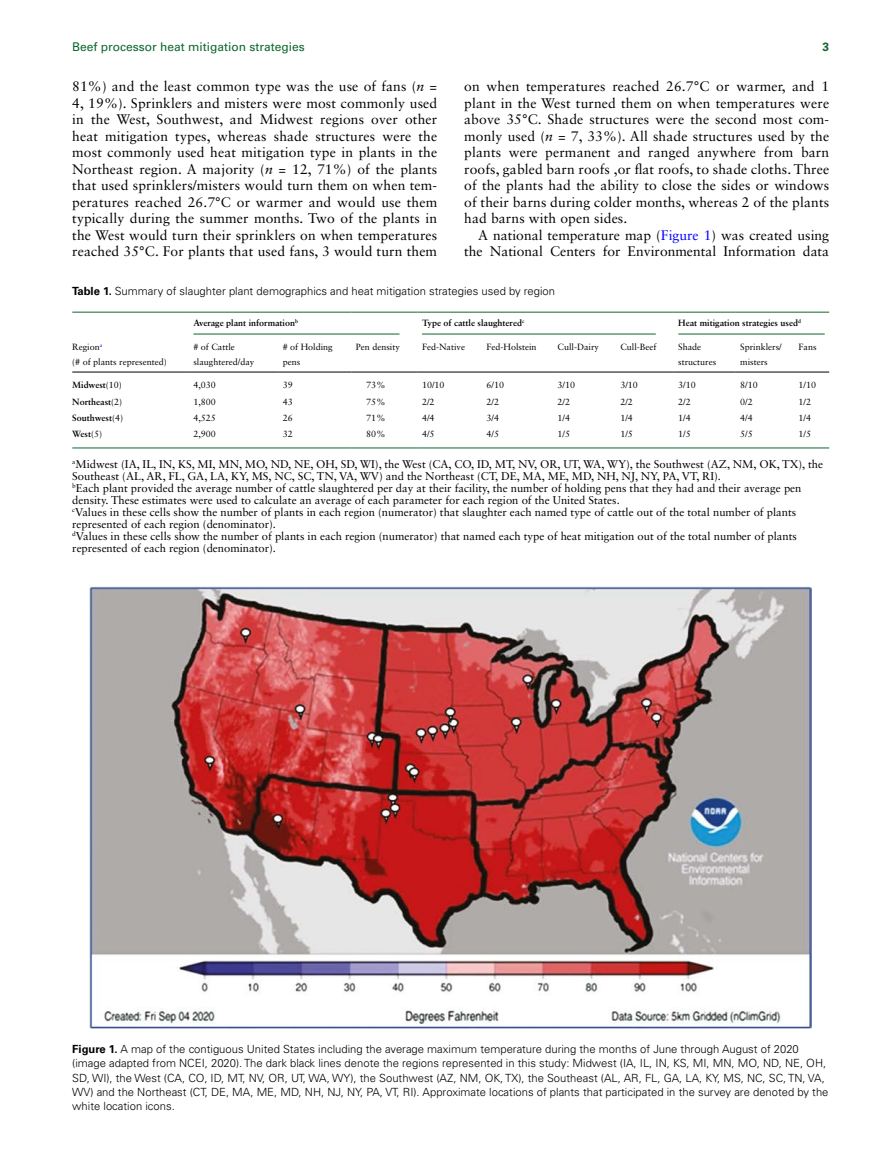
<style>
.page{position:relative;width:893px;height:1174px;background:#fff}
.page>*{position:absolute;margin:0;border:0;box-sizing:border-box;transform-origin:0 0}
.t1{font:13.8px/16.5px "Sabon LT Std";letter-spacing:.01em;color:#000;text-align:justify}
.t2{font:12px "Univers LT Std";color:#0d672e}
.t3{font:700 12px "Univers LT Std";color:#0d672e}
.t4{font:11.25px/12px "Sabon LT Std";color:#000}
.t5{font:300 11.25px/14.2px "Univers LT Std";color:#000}
.t6{font:9px/14.2px "Sabon LT Std";color:#000}
.t7{font:700 9px "Sabon LT Std";color:#000}
.s1{font-style:italic}
.s2{color:#00f}
.s3{font-weight:700}
.s4{font-weight:400}
</style>
<div class="page">
<hr style="left:72px;top:312px;width:117px;height:1px;background:#0d672e">
<hr style="left:189px;top:312px;width:89px;height:1px;background:#0d672e">
<hr style="left:278px;top:312px;width:73px;height:1px;background:#0d672e">
<hr style="left:351px;top:312px;width:66px;height:1px;background:#0d672e">
<hr style="left:417px;top:312px;width:65px;height:1px;background:#0d672e">
<hr style="left:482px;top:312px;width:71px;height:1px;background:#0d672e">
<hr style="left:553px;top:312px;width:63px;height:1px;background:#0d672e">
<hr style="left:616px;top:312px;width:58px;height:1px;background:#0d672e">
<hr style="left:674px;top:312px;width:62px;height:1px;background:#0d672e">
<hr style="left:736px;top:312px;width:58px;height:1px;background:#0d672e">
<hr style="left:794px;top:312px;width:35px;height:1px;background:#0d672e">
<hr style="left:72px;top:447px;width:117px;height:1px;background:#0d672e">
<hr style="left:189px;top:447px;width:89px;height:1px;background:#0d672e">
<hr style="left:278px;top:447px;width:73px;height:1px;background:#0d672e">
<hr style="left:351px;top:447px;width:66px;height:1px;background:#0d672e">
<hr style="left:417px;top:447px;width:65px;height:1px;background:#0d672e">
<hr style="left:482px;top:447px;width:71px;height:1px;background:#0d672e">
<hr style="left:553px;top:447px;width:63px;height:1px;background:#0d672e">
<hr style="left:616px;top:447px;width:58px;height:1px;background:#0d672e">
<hr style="left:674px;top:447px;width:62px;height:1px;background:#0d672e">
<hr style="left:736px;top:447px;width:58px;height:1px;background:#0d672e">
<hr style="left:794px;top:447px;width:35px;height:1px;background:#0d672e">
<hr style="left:72px;top:372px;width:117px;height:1px;background:#000">
<hr style="left:189px;top:372px;width:89px;height:1px;background:#000">
<hr style="left:278px;top:372px;width:73px;height:1px;background:#000">
<hr style="left:351px;top:372px;width:66px;height:1px;background:#000">
<hr style="left:417px;top:372px;width:65px;height:1px;background:#000">
<hr style="left:482px;top:372px;width:71px;height:1px;background:#000">
<hr style="left:553px;top:372px;width:63px;height:1px;background:#000">
<hr style="left:616px;top:372px;width:58px;height:1px;background:#000">
<hr style="left:674px;top:372px;width:62px;height:1px;background:#000">
<hr style="left:736px;top:372px;width:58px;height:1px;background:#000">
<hr style="left:794px;top:372px;width:35px;height:1px;background:#000">
<hr style="left:193px;top:334px;width:206px;height:1px;background:#0d672e">
<hr style="left:422px;top:334px;width:234px;height:1px;background:#0d672e">
<hr style="left:678px;top:334px;width:147px;height:1px;background:#0d672e">
<img style="left:90px;top:586px;width:722px;height:442px">
<p class="t2" style="left:72px;top:40px;width:234px">Beef processor heat mitigation strategies</p>
<p class="t3" style="left:822px;top:40px;width:8px">3</p>
<p class="t1" style="left:72px;top:78px;width:366px">81%) and the least common type was the use of fans (<span class="s1">n</span> = 4, 19%). Sprinklers and misters were most commonly used in the West, Southwest, and Midwest regions over other heat mitigation types, whereas shade structures were the most commonly used heat mitigation type in plants in the Northeast region. A majority (<span class="s1">n</span> = 12, 71%) of the plants that used sprinklers/misters would turn them on when tem&shy;peratures reached 26.7°C or warmer and would use them typically during the summer months. Two of the plants in the West would turn their sprinklers on when temperatures reached 35°C. For plants that used fans, 3 would turn them</p>
<p class="t1" style="left:464px;top:78px;width:366px">on when temperatures reached 26.7°C or warmer, and 1 plant in the West turned them on when temperatures were above 35°C. Shade structures were the second most com&shy;monly used (<span class="s1">n</span> = 7, 33%). All shade structures used by the plants were permanent and ranged anywhere from barn roofs, gabled barn roofs ,or flat roofs, to shade cloths. Three of the plants had the ability to close the sides or windows of their barns during colder months, whereas 2 of the plants had barns with open sides.</p>
<p class="t1" style="left:464px;top:227px;width:366px;text-align:right">A national temperature map (<span class="s2">Figure 1</span>) was created using the National Centers for Environmental Information data</p>
<p class="t5" style="left:72px;top:284px;width:484px"><span class="s3">Table 1.</span> Summary of slaughter plant demographics and heat mitigation strategies used by region</p>
<p class="t7" style="left:193px;top:317px;width:106px">Average plant information<sup>b</sup></p>
<p class="t7" style="left:422px;top:317px;width:104px">Type of cattle slaughtered<sup>c</sup></p>
<p class="t7" style="left:678px;top:317px;width:124px">Heat mitigation strategies used<sup>d</sup></p>
<p class="t6" style="left:72px;top:340px;width:96px">Region<sup>a<br></sup>(# of plants represented)</p>
<p class="t6" style="left:193px;top:340px;width:63px"># of Cattle slaughtered/day</p>
<p class="t6" style="left:283px;top:340px;width:52px"># of Holding pens</p>
<p class="t6" style="left:356px;top:340px;width:46px">Pen density</p>
<p class="t6" style="left:422px;top:340px;width:45px">Fed-Native</p>
<p class="t6" style="left:486px;top:340px;width:52px">Fed-Holstein</p>
<p class="t6" style="left:558px;top:340px;width:43px">Cull-Dairy</p>
<p class="t6" style="left:620px;top:340px;width:37px">Cull-Beef</p>
<p class="t6" style="left:678px;top:340px;width:39px">Shade structures</p>
<p class="t6" style="left:740px;top:340px;width:43px">Sprinklers/ misters</p>
<p class="t6" style="left:798px;top:340px;width:20px">Fans</p>
<p class="t7" style="left:72px;top:379px;width:51px">Midwest<span class="s4">(10)</span></p>
<p class="t6" style="left:193px;top:378px;width:24px">4,030</p>
<p class="t6" style="left:283px;top:378px;width:12px">39</p>
<p class="t6" style="left:366px;top:378px;width:21px">73%</p>
<p class="t6" style="left:422px;top:378px;width:24px">10/10</p>
<p class="t6" style="left:486px;top:378px;width:19px">6/10</p>
<p class="t6" style="left:558px;top:378px;width:19px">3/10</p>
<p class="t6" style="left:620px;top:378px;width:19px">3/10</p>
<p class="t6" style="left:678px;top:378px;width:19px">3/10</p>
<p class="t6" style="left:740px;top:378px;width:19px">8/10</p>
<p class="t6" style="left:798px;top:378px;width:19px">1/10</p>
<p class="t7" style="left:72px;top:396px;width:51px">Northeast<span class="s4">(2)</span></p>
<p class="t6" style="left:193px;top:394px;width:24px">1,800</p>
<p class="t6" style="left:283px;top:394px;width:12px">43</p>
<p class="t6" style="left:366px;top:394px;width:21px">75%</p>
<p class="t6" style="left:422px;top:394px;width:14px">2/2</p>
<p class="t6" style="left:486px;top:394px;width:14px">2/2</p>
<p class="t6" style="left:558px;top:394px;width:14px">2/2</p>
<p class="t6" style="left:620px;top:394px;width:14px">2/2</p>
<p class="t6" style="left:678px;top:394px;width:14px">2/2</p>
<p class="t6" style="left:740px;top:394px;width:14px">0/2</p>
<p class="t6" style="left:798px;top:394px;width:14px">1/2</p>
<p class="t7" style="left:72px;top:412px;width:52px">Southwest<span class="s4">(4)</span></p>
<p class="t6" style="left:193px;top:410px;width:24px">4,525</p>
<p class="t6" style="left:283px;top:410px;width:12px">26</p>
<p class="t6" style="left:366px;top:410px;width:21px">71%</p>
<p class="t6" style="left:422px;top:410px;width:14px">4/4</p>
<p class="t6" style="left:486px;top:410px;width:14px">3/4</p>
<p class="t6" style="left:558px;top:410px;width:14px">1/4</p>
<p class="t6" style="left:620px;top:410px;width:14px">1/4</p>
<p class="t6" style="left:678px;top:410px;width:14px">1/4</p>
<p class="t6" style="left:740px;top:410px;width:14px">4/4</p>
<p class="t6" style="left:798px;top:410px;width:14px">1/4</p>
<p class="t7" style="left:72px;top:428px;width:31px">West<span class="s4">(5)</span></p>
<p class="t6" style="left:193px;top:427px;width:24px">2,900</p>
<p class="t6" style="left:283px;top:427px;width:12px">32</p>
<p class="t6" style="left:366px;top:427px;width:21px">80%</p>
<p class="t6" style="left:422px;top:427px;width:14px">4/5</p>
<p class="t6" style="left:486px;top:427px;width:14px">4/5</p>
<p class="t6" style="left:558px;top:427px;width:14px">1/5</p>
<p class="t6" style="left:620px;top:427px;width:14px">1/5</p>
<p class="t6" style="left:678px;top:427px;width:14px">1/5</p>
<p class="t6" style="left:740px;top:427px;width:14px">5/5</p>
<p class="t6" style="left:798px;top:427px;width:14px">1/5</p>
<p class="t4" style="left:72px;top:458px;width:752px"><sup>a</sup>Midwest (IA, IL, IN, KS, MI, MN, MO, ND, NE, OH, SD, WI), the West (CA, CO, ID, MT, NV, OR, UT, WA, WY), the Southwest (AZ, NM, OK, TX), the Southeast (AL, AR, FL, GA, LA, KY, MS, NC, SC, TN, VA, WV) and the Northeast (CT, DE, MA, ME, MD, NH, NJ, NY, PA, VT, RI).<br><sup>b</sup>Each plant provided the average number of cattle slaughtered per day at their facility, the number of holding pens that they had and their average pen density. These estimates were used to calculate an average of each parameter for each region of the United States.<br><sup>c</sup>Values in these cells show the number of plants in each region (numerator) that slaughter each named type of cattle out of the total number of plants represented of each region (denominator).<br><sup>d</sup>Values in these cells show the number of plants in each region (numerator) that named each type of heat mitigation out of the total number of plants represented of each region (denominator).</p>
<p class="t5" style="left:72px;top:1042px;width:758px"><span class="s3">Figure 1.</span> A map of the contiguous United States including the average maximum temperature during the months of June through August of 2020 (image adapted from NCEI, 2020). The dark black lines denote the regions represented in this study: Midwest (IA, IL, IN, KS, MI, MN, MO, ND, NE, OH, SD, WI), the West (CA, CO, ID, MT, NV, OR, UT, WA, WY), the Southwest (AZ, NM, OK, TX), the Southeast (AL, AR, FL, GA, LA, KY, MS, NC, SC, TN, VA, WV) and the Northeast (CT, DE, MA, ME, MD, NH, NJ, NY, PA, VT, RI). Approximate locations of plants that participated in the survey are denoted by the white location icons.</p>
</div>
